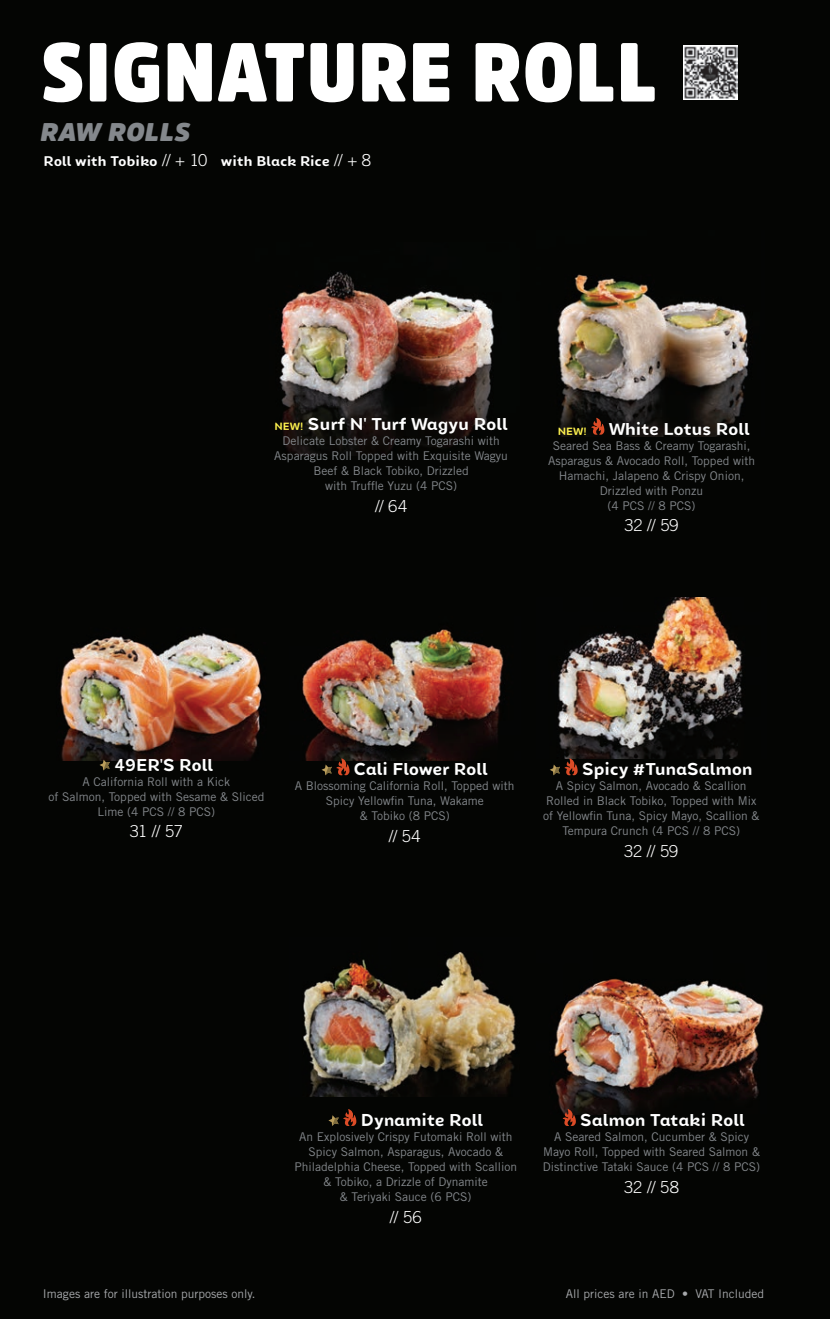
<style>
.page{position:relative;width:830px;height:1319px;background:#fff}
.page>*{position:absolute;margin:0;border:0;box-sizing:border-box;transform-origin:0 0}
.t1{font:900 82.5px "Amsi Pro Narw";letter-spacing:.02em;color:#fff}
.t2{font:italic 900 25.5px "Amsi Pro";letter-spacing:.02em;color:#84888c}
.t3{font:700 16.5px "Chamfort Family";letter-spacing:-.02em;color:#fff}
.t4{font:300 16.5px "Trade Gothic LT Std";letter-spacing:-.005em;color:#fff}
.t5{font:700 16.5px "Chamfort Family";color:#fff}
.t6{font:700 13.5px "Chamfort Family";color:#fff}
.t7{font:12px/15px "Trade Gothic LT Std";color:#84888c;text-align:center}
.t8{font:12px "Trade Gothic LT Std";color:#a7a9ac}
.t9{font:700 10.05px "Chamfort Family";color:#fff34f}
.s1{font-family:"Trade Gothic LT Std";font-weight:300;font-size:16.5px}
.s2{font-size:10.05px;color:#fff34f}
</style>
<div class="page">
<div style="left:0;top:0;width:829px;height:1318px;background:#040503"></div>
<img style="left:557px;top:597px;width:186px;height:161px">
<img style="left:303px;top:952px;width:213px;height:144px">
<img style="left:60px;top:633px;width:202px;height:127px">
<img style="left:279px;top:271px;width:216px;height:184px">
<img style="left:557px;top:274px;width:192px;height:162px">
<img style="left:554px;top:978px;width:210px;height:136px">
<img style="left:302px;top:629px;width:202px;height:131px">
<svg style="left:591px;top:418px;width:13px;height:17px"></svg>
<svg style="left:328px;top:1109px;width:28px;height:16px"></svg>
<svg style="left:550px;top:758px;width:27px;height:17px"></svg>
<svg style="left:99px;top:759px;width:11px;height:11px"></svg>
<svg style="left:562px;top:1108px;width:13px;height:17px"></svg>
<svg style="left:321px;top:758px;width:28px;height:17px"></svg>
<img style="left:683px;top:45px;width:54px;height:55px">
<h1 class="t1" style="left:41px;top:15px;width:617px">SIGNATURE ROLL</h1>
<h2 class="t2" style="left:41px;top:114px;width:151px">RAW ROLLS</h2>
<p class="t6" style="left:44px;top:151px;width:329px">Roll with Tobiko <span class="s1">// + 10</span> with Black Rice <span class="s1">// + 8</span></p>
<h3 class="t3" style="left:274px;top:411px;width:235px"><span class="s2">NEW!</span> Surf N' Turf Wagyu Roll</h3>
<p class="t7" style="left:274px;top:433px;width:235px">Delicate Lobster &amp; Creamy Togarashi with Asparagus Roll Topped with Exquisite Wagyu Beef &amp; Black Tobiko, Drizzled<br>with Truffle Yuzu (4 PCS)</p>
<h3 class="t4" style="left:375px;top:496px;width:34px">// 64</h3>
<p class="t9" style="left:557px;top:423px;width:30px">NEW!</p>
<h3 class="t3" style="left:608px;top:416px;width:142px">White Lotus Roll</h3>
<p class="t7" style="left:548px;top:438px;width:208px">Seared Sea Bass &amp; Creamy Togarashi,<br>Asparagus &amp; Avocado Roll, Topped with<br>Hamachi, Jalapeno &amp; Crispy Onion,<br>Drizzled with Ponzu<br>(4 PCS // 8 PCS)</p>
<h3 class="t4" style="left:624px;top:515px;width:56px">32 // 59</h3>
<h3 class="t5" style="left:114px;top:751px;width:100px">49ER'S Roll</h3>
<p class="t7" style="left:48px;top:773px;width:217px">A California Roll with a Kick<br>of Salmon, Topped with Sesame &amp; Sliced<br>Lime (4 PCS // 8 PCS)</p>
<h3 class="t4" style="left:130px;top:821px;width:55px">31 // 57</h3>
<h3 class="t3" style="left:354px;top:756px;width:135px">Cali Flower Roll</h3>
<p class="t7" style="left:295px;top:778px;width:221px">A Blossoming California Roll, Topped with<br>Spicy Yellowfin Tuna, Wakame<br>&amp; Tobiko (8 PCS)</p>
<h3 class="t4" style="left:388px;top:826px;width:33px">// 54</h3>
<h3 class="t3" style="left:581px;top:756px;width:172px">Spicy #TunaSalmon</h3>
<p class="t7" style="left:542px;top:778px;width:218px">A Spicy Salmon, Avocado &amp; Scallion Rolled in Black Tobiko, Topped with Mix of Yellowfin Tuna, Spicy Mayo, Scallion &amp; Tempura Crunch (4 PCS // 8 PCS)</p>
<h3 class="t4" style="left:623px;top:841px;width:56px">32 // 59</h3>
<h3 class="t3" style="left:360px;top:1107px;width:124px">Dynamite Roll</h3>
<p class="t7" style="left:294px;top:1128px;width:224px">An Explosively Crispy Futomaki Roll with Spicy Salmon, Asparagus, Avocado &amp; Philadelphia Cheese, Topped with Scallion &amp; Tobiko, a Drizzle of Dynamite<br>&amp; Teriyaki Sauce (6 PCS)</p>
<h3 class="t4" style="left:390px;top:1206px;width:33px">// 56</h3>
<h3 class="t3" style="left:580px;top:1107px;width:166px">Salmon Tataki Roll</h3>
<p class="t7" style="left:542px;top:1128px;width:219px">A Seared Salmon, Cucumber &amp; Spicy<br>Mayo Roll, Topped with Seared Salmon &amp;<br>Distinctive Tataki Sauce (4 PCS // 8 PCS)</p>
<h3 class="t4" style="left:624px;top:1176px;width:56px">32 // 58</h3>
<p class="t8" style="left:43px;top:1286px;width:214px">Images are for illustration purposes only.</p>
<p class="t8" style="left:565px;top:1286px;width:200px">All prices are in AED • VAT Included</p>
</div>
